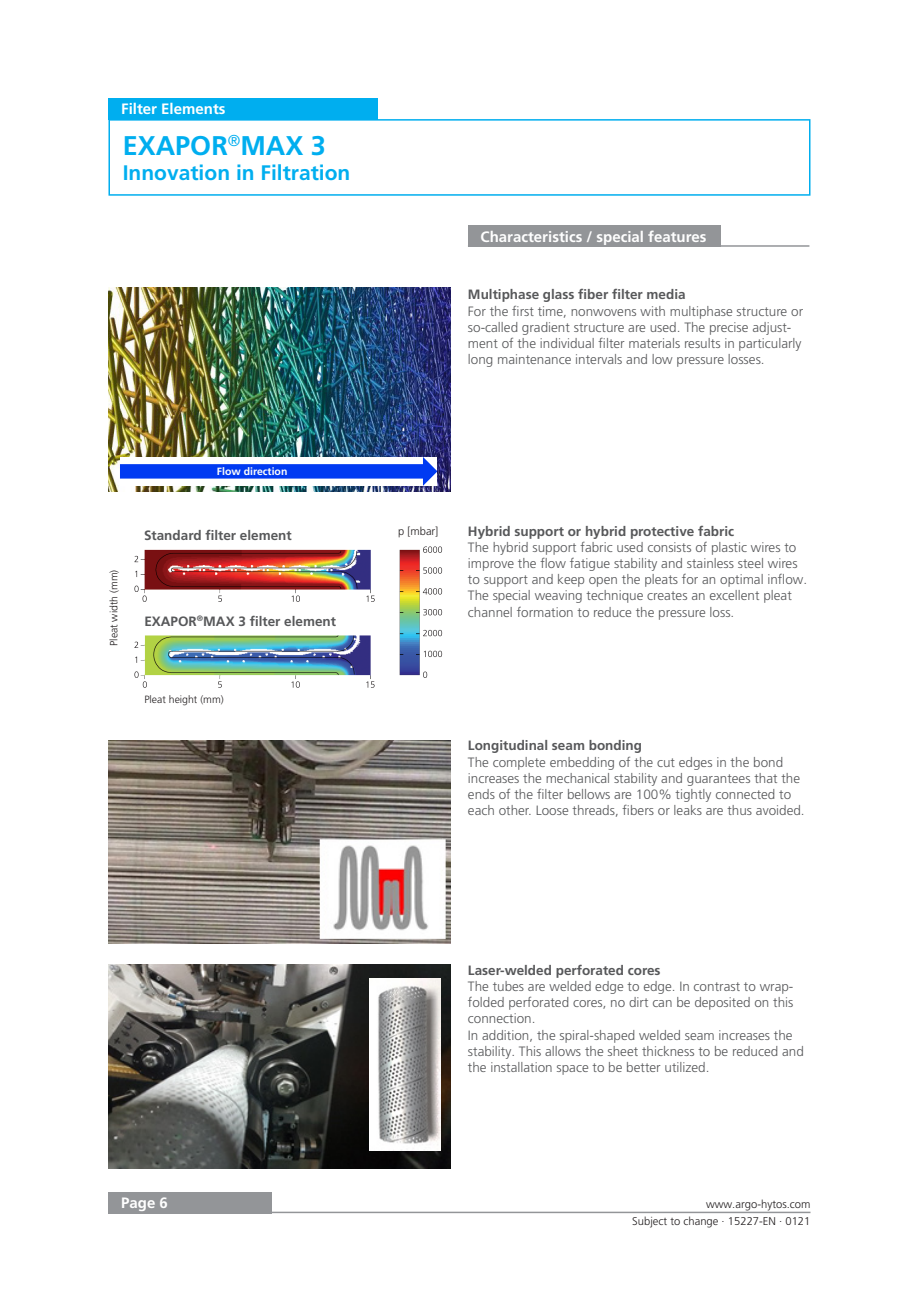
<style>
.page{position:relative;width:919px;height:1289px;background:#fff}
.page>*{position:absolute;margin:0;border:0;box-sizing:border-box;transform-origin:0 0}
._01_Headline_blue{font:700 27px "Frutiger LT Pro";color:#00aeef}
._01_Headline_blue-2{font:700 21px "Frutiger LT Pro";color:#00aeef}
._04_Headline_white{font:700 15px "Frutiger LT Pro";color:#fff}
._06_Copytext{font:300 13.5px/16.2px "Frutiger LT Pro";color:#57585a}
._06_Copytext-2{font:700 13.5px "Frutiger LT Pro";color:#57585a}
._05_Subline_Copytext{font:700 13.5px "Frutiger LT Pro";color:#57585a}
.t1{font:300 11.25px/17.9px "Frutiger LT Pro";color:#231f20;text-align:right}
.t2{font:300 11.1px "Frutiger LT";color:#231f20}
._08_Legend{font:300 10.5px "Frutiger LT Pro";color:#231f20}
.t3{font:700 10.5px "Frutiger LT Pro";color:#fcfdfb}
</style>
<div class="page">
<div style="left:108px;top:1191px;width:164px;height:22px;background:#939598"></div>
<hr style="left:108px;top:1211px;width:702px;height:2px;background:#939598">
<div style="left:108px;top:119px;width:702px;height:77px;border:2px solid #00aeef"></div>
<div style="left:108px;top:98px;width:270px;height:22px;background:#00aeef"></div>
<div style="left:468px;top:225px;width:252px;height:22px;background:#939598"></div>
<hr style="left:468px;top:245px;width:341px;height:2px;background:#939598">
<img style="left:141px;top:549px;width:279px;height:130px">
<svg style="left:423px;top:546px;width:19px;height:7px"></svg>
<svg style="left:423px;top:567px;width:19px;height:6px"></svg>
<svg style="left:423px;top:588px;width:19px;height:6px"></svg>
<svg style="left:423px;top:609px;width:19px;height:6px"></svg>
<svg style="left:423px;top:630px;width:19px;height:6px"></svg>
<svg style="left:424px;top:650px;width:18px;height:7px"></svg>
<svg style="left:423px;top:671px;width:4px;height:7px"></svg>
<svg style="left:134px;top:556px;width:4px;height:6px"></svg>
<svg style="left:134px;top:641px;width:4px;height:7px"></svg>
<svg style="left:134px;top:585px;width:13px;height:17px"></svg>
<svg style="left:218px;top:595px;width:4px;height:7px"></svg>
<svg style="left:291px;top:595px;width:9px;height:7px"></svg>
<svg style="left:366px;top:595px;width:8px;height:7px"></svg>
<svg style="left:134px;top:671px;width:13px;height:16px"></svg>
<svg style="left:218px;top:681px;width:4px;height:6px"></svg>
<svg style="left:291px;top:681px;width:9px;height:6px"></svg>
<svg style="left:366px;top:681px;width:8px;height:6px"></svg>
<img style="left:108px;top:287px;width:343px;height:204px">
<svg style="left:120px;top:457px;width:316px;height:29px"></svg>
<img style="left:108px;top:740px;width:343px;height:203px">
<img style="left:108px;top:964px;width:343px;height:204px">
<img style="left:370px;top:978px;width:70px;height:172px">
<p class="_04_Headline_white" style="left:121px;top:100px;width:106px">Filter Elements</p>
<p class="_01_Headline_blue" style="left:123px;top:130px;width:205px">EXAPOR<sup>®</sup>MAX 3</p>
<p class="_01_Headline_blue-2" style="left:123px;top:160px;width:229px">Innovation in Filtration</p>
<p class="t3" style="left:217px;top:465px;width:72px">Flow direction</p>
<p class="_08_Legend" style="left:108px;top:646px;width:78px;rotate:-90deg">Pleat width (mm)</p>
<p class="_05_Subline_Copytext" style="left:144px;top:527px;width:149px">Standard filter element</p>
<p class="_05_Subline_Copytext" style="left:144px;top:613px;width:193px">EXAPOR<sup>®</sup>MAX 3 filter element</p>
<p class="_08_Legend" style="left:144px;top:693px;width:81px">Pleat height (mm)</p>
<p class="_04_Headline_white" style="left:480px;top:228px;width:227px">Characteristics / special features</p>
<p class="_06_Copytext-2" style="left:468px;top:287px;width:219px">Multiphase glass fiber filter media</p>
<p class="_06_Copytext" style="left:468px;top:303px;width:337px">For the first time, nonwovens with multiphase structure or so-called gradient structure are used. The precise adjust&shy;ment of the individual filter materials results in particularly long maintenance intervals and low pressure losses.</p>
<p class="t2" style="left:398px;top:525px;width:42px">p [mbar]</p>
<p class="_06_Copytext-2" style="left:468px;top:523px;width:268px">Hybrid support or hybrid protective fabric</p>
<p class="_06_Copytext" style="left:468px;top:539px;width:341px">The hybrid support fabric used consists of plastic wires to improve the flow fatigue stability and stainless steel wires to support and keep open the pleats for an optimal inflow.<br>The special weaving technique creates an excellent pleat channel formation to reduce the pressure loss.</p>
<p class="_06_Copytext-2" style="left:468px;top:737px;width:176px">Longitudinal seam bonding</p>
<p class="_06_Copytext" style="left:468px;top:753px;width:338px">The complete embedding of the cut edges in the bond increases the mechanical stability and guarantees that the ends of the filter bellows are 100% tightly connected to each other. Loose threads, fibers or leaks are thus avoided.</p>
<p class="_06_Copytext-2" style="left:468px;top:962px;width:194px">Laser-welded perforated cores</p>
<p class="_06_Copytext" style="left:468px;top:978px;width:327px;text-align:justify">The tubes are welded edge to edge. In contrast to wrap&shy;folded perforated cores, no dirt can be deposited on this connection.</p>
<p class="_06_Copytext" style="left:468px;top:1026px;width:337px">In addition, the spiral-shaped welded seam increases the stability. This allows the sheet thickness to be reduced and the installation space to be better utilized.</p>
<p class="_04_Headline_white" style="left:121px;top:1194px;width:48px">Page 6</p>
<p class="t1" style="left:632px;top:1194px;width:180px">www.argo-hytos.com<br>Subject to change · 15227-EN · 0121</p>
</div>
